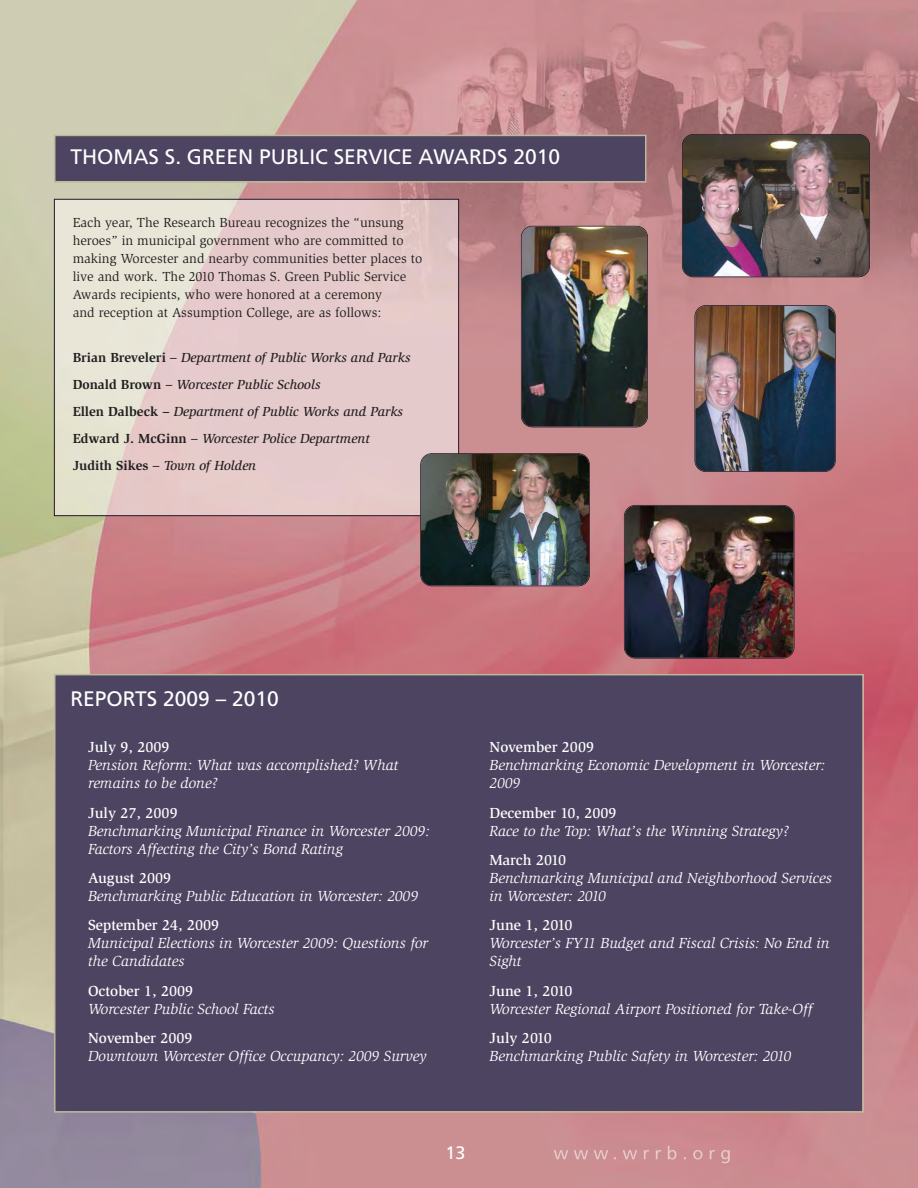
<style>
.page{position:relative;width:918px;height:1188px;background:#fff}
.page>*{position:absolute;margin:0;border:0;box-sizing:border-box;transform-origin:0 0}
.t1{font:21px "Frutiger";color:#fff}
.t2{font:18px "Frutiger";color:#fff}
.t3{font:italic 15px/18px "Slimbach";color:#fff}
.t4{font:500 15px "Slimbach";color:#fff}
.t5{font:13.5px/18px "Slimbach";color:#231f20}
.t6{font:italic 500 13.5px/27px "Slimbach";color:#231f20}
.s1{font-weight:700;font-style:normal}
</style>
<div class="page">
<img style="left:0;top:0;width:918px;height:1188px">
<div style="left:56px;top:675px;width:806px;height:436px;background:#4c4461"></div>
<div style="left:54px;top:674px;width:810px;height:439px;border:2px solid #beb898"></div>
<img style="left:554px;top:1146px;width:176px;height:17px">
<img style="left:56px;top:201px;width:401px;height:313px">
<div style="left:54px;top:199px;width:405px;height:317px;border:1px solid #211725"></div>
<div style="left:56px;top:136px;width:589px;height:45px;background:#4c4461"></div>
<div style="left:54px;top:135px;width:592px;height:48px;border:2px solid #beb898"></div>
<img style="left:522px;top:227px;width:125px;height:200px;border-radius:11px">
<div style="left:521px;top:226px;width:127px;height:201px;border:2px solid #211725;border-radius:12px"></div>
<img style="left:695px;top:306px;width:140px;height:165px;border-radius:11px">
<div style="left:694px;top:305px;width:142px;height:167px;border:2px solid #211725;border-radius:12px"></div>
<img style="left:683px;top:135px;width:186px;height:142px;border-radius:11px">
<div style="left:682px;top:134px;width:188px;height:143px;border:2px solid #211725;border-radius:12px"></div>
<img style="left:625px;top:506px;width:169px;height:152px;border-radius:11px">
<div style="left:624px;top:505px;width:171px;height:154px;border:2px solid #211725;border-radius:12px"></div>
<img style="left:421px;top:454px;width:168px;height:132px;border-radius:11px">
<div style="left:420px;top:453px;width:170px;height:133px;border:2px solid #211725;border-radius:12px"></div>
<h1 class="t1" style="left:70px;top:149px;width:491px">THOMAS S. GREEN PUBLIC SERVICE AWARDS 2010</h1>
<p class="t5" style="left:73px;top:215px;width:351px">Each year, The Research Bureau recognizes the “unsung heroes” in municipal government who are committed to making Worcester and nearby communities better places to live and work. The 2010 Thomas S. Green Public Service Awards recipients, who were honored at a ceremony<br>and reception at Assumption College, are as follows:</p>
<p class="t6" style="left:73px;top:345px;width:339px"><span class="s1">Brian Breveleri</span> – Department of Public Works and Parks <span class="s1">Donald Brown</span> – Worcester Public Schools<br><span class="s1">Ellen Dalbeck –</span> Department of Public Works and Parks <span class="s1">Edward J. McGinn</span> – Worcester Police Department <span class="s1">Judith Sikes</span> – Town of Holden</p>
<h1 class="t1" style="left:70px;top:690px;width:210px">REPORTS 2009 – 2010</h1>
<p class="t4" style="left:88px;top:742px;width:83px">July 9, 2009</p>
<p class="t3" style="left:88px;top:758px;width:312px">Pension Reform: What was accomplished? What remains to be done?</p>
<p class="t4" style="left:88px;top:807px;width:91px">July 27, 2009</p>
<p class="t3" style="left:88px;top:823px;width:343px">Benchmarking Municipal Finance in Worcester 2009:<br>Factors Affecting the City’s Bond Rating</p>
<p class="t4" style="left:88px;top:872px;width:85px">August 2009</p>
<p class="t3" style="left:88px;top:888px;width:332px">Benchmarking Public Education in Worcester: 2009</p>
<p class="t4" style="left:88px;top:920px;width:133px">September 24, 2009</p>
<p class="t3" style="left:88px;top:936px;width:342px">Municipal Elections in Worcester 2009: Questions for the Candidates</p>
<p class="t4" style="left:88px;top:985px;width:107px">October 1, 2009</p>
<p class="t3" style="left:88px;top:1001px;width:188px">Worcester Public School Facts</p>
<p class="t4" style="left:88px;top:1032px;width:106px">November 2009</p>
<p class="t3" style="left:88px;top:1048px;width:340px">Downtown Worcester Office Occupancy: 2009 Survey</p>
<p class="t4" style="left:490px;top:742px;width:106px">November 2009</p>
<p class="t3" style="left:490px;top:758px;width:337px">Benchmarking Economic Development in Worcester:<br>2009</p>
<p class="t4" style="left:490px;top:807px;width:129px">December 10, 2009</p>
<p class="t3" style="left:490px;top:823px;width:301px">Race to the Top: What’s the Winning Strategy?</p>
<p class="t4" style="left:490px;top:854px;width:78px">March 2010</p>
<p class="t3" style="left:490px;top:870px;width:344px">Benchmarking Municipal and Neighborhood Services in Worcester: 2010</p>
<p class="t4" style="left:490px;top:920px;width:85px">June 1, 2010</p>
<p class="t3" style="left:490px;top:936px;width:342px">Worcester’s FY11 Budget and Fiscal Crisis: No End in<br>Sight</p>
<p class="t4" style="left:490px;top:985px;width:85px">June 1, 2010</p>
<p class="t3" style="left:490px;top:1001px;width:324px">Worcester Regional Airport Positioned for Take-Off</p>
<p class="t4" style="left:490px;top:1032px;width:64px">July 2010</p>
<p class="t3" style="left:490px;top:1048px;width:303px">Benchmarking Public Safety in Worcester: 2010</p>
<p class="t2" style="left:446px;top:1146px;width:21px">13</p>
</div>
